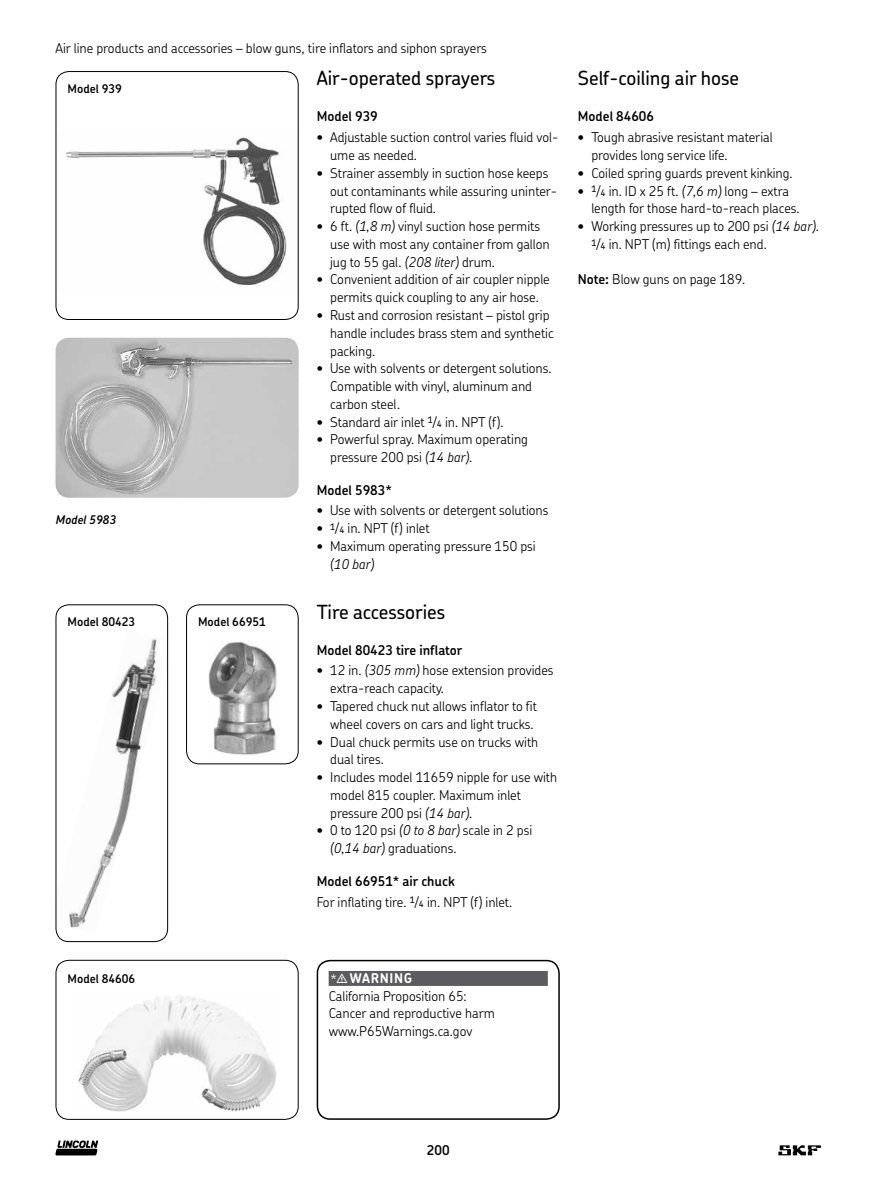
<style>
.page{position:relative;width:893px;height:1191px;background:#fff}
.page>*{position:absolute;margin:0;border:0;box-sizing:border-box;transform-origin:0 0}
.t1{font:500 19.5px "SKF Chevin";color:#000}
.t2{font:300 13.5px/17.9px "SKF Chevin";color:#000}
.t3{font:600 13.5px "SKF Chevin";color:#000}
.t4{font:700 13.5px "SKF Chevin";letter-spacing:.05em;color:#fff}
.t5{font:italic 300 13.5px "SKF Chevin";color:#000}
.t6{font:300 13.5px "SKF Chevin";color:#fff}
.t7{font:600 12px "SKF Chevin";color:#000}
.t8{font:italic 600 12px "SKF Chevin";color:#000}
.s1{font-style:italic}
.s2{font-weight:500;font-size:9px}
.s3{font-weight:600}
</style>
<div class="page">
<div style="left:316px;top:960px;width:243px;height:160px;border:2px solid #000;border-radius:13px"></div>
<div style="left:328px;top:971px;width:220px;height:15px;background:#5c5b60"></div>
<img style="left:66px;top:137px;width:221px;height:149px">
<div style="left:56px;top:71px;width:243px;height:249px;border:1px solid #000;border-radius:13px"></div>
<img style="left:56px;top:338px;width:242px;height:160px">
<img style="left:56px;top:639px;width:112px;height:295px">
<div style="left:56px;top:604px;width:112px;height:338px;border:1px solid #000;border-radius:13px"></div>
<img style="left:209px;top:642px;width:67px;height:112px">
<div style="left:186px;top:604px;width:113px;height:160px;border:1px solid #000;border-radius:13px"></div>
<img style="left:78px;top:995px;width:198px;height:117px">
<div style="left:56px;top:960px;width:243px;height:160px;border:1px solid #000;border-radius:13px"></div>
<svg style="left:778px;top:1145px;width:43px;height:10px"></svg>
<svg style="left:55px;top:1140px;width:43px;height:15px"></svg>
<p class="t2" style="left:55px;top:39px;width:433px">Air line products and accessories – blow guns, tire inflators and siphon sprayers</p>
<h1 class="t1" style="left:317px;top:66px;width:180px">Air-operated sprayers</h1>
<p class="t3" style="left:317px;top:108px;width:63px">Model 939</p>
<p class="t2" style="left:330px;top:128px;width:230px;text-indent:-14px">• Adjustable suction control varies fluid vol&shy;ume as needed.</p>
<p class="t2" style="left:330px;top:164px;width:228px;text-indent:-14px">• Strainer assembly in suction hose keeps out contaminants while assuring uninter&shy;rupted flow of fluid.</p>
<p class="t2" style="left:330px;top:217px;width:221px;text-indent:-14px">• 6 ft. <span class="s1">(1,8 m)</span> vinyl suction hose permits use with most any container from gallon jug to 55 gal. <span class="s1">(208 liter)</span> drum.</p>
<p class="t2" style="left:317px;top:270px;width:234px;text-align:center">• Convenient addition of air coupler nipple permits quick coupling to any air hose.</p>
<p class="t2" style="left:330px;top:306px;width:225px;text-indent:-14px">• Rust and corrosion resistant – pistol grip handle includes brass stem and synthetic packing.</p>
<p class="t2" style="left:330px;top:359px;width:221px;text-indent:-14px">• Use with solvents or detergent solutions.<br>Compatible with vinyl, aluminum and carbon steel.</p>
<p class="t2" style="left:317px;top:413px;width:187px">• Standard air inlet <sup>1</sup>/<span class="s2">4</span> in. NPT (f).</p>
<p class="t2" style="left:330px;top:430px;width:199px;text-indent:-14px">• Powerful spray. Maximum operating pressure 200 psi <span class="s1">(14 bar)</span>.</p>
<p class="t3" style="left:317px;top:481px;width:77px">Model 5983*</p>
<p class="t2" style="left:317px;top:501px;width:233px">• Use with solvents or detergent solutions</p>
<p class="t2" style="left:317px;top:519px;width:114px">• <sup>1</sup>/<span class="s2">4</span> in. NPT (f) inlet</p>
<p class="t2" style="left:317px;top:537px;width:221px">• Maximum operating pressure 150 psi</p>
<p class="t5" style="left:330px;top:555px;width:45px">(10 bar)</p>
<h1 class="t1" style="left:317px;top:599px;width:130px">Tire accessories</h1>
<p class="t3" style="left:317px;top:641px;width:147px">Model 80423 tire inflator</p>
<p class="t2" style="left:330px;top:661px;width:225px;text-indent:-14px">• 12 in. <span class="s1">(305 mm)</span> hose extension provides extra-reach capacity.</p>
<p class="t2" style="left:330px;top:697px;width:208px;text-indent:-14px">• Tapered chuck nut allows inflator to fit wheel covers on cars and light trucks.</p>
<p class="t2" style="left:330px;top:732px;width:210px;text-indent:-14px">• Dual chuck permits use on trucks with dual tires.</p>
<p class="t2" style="left:330px;top:768px;width:228px;text-indent:-14px">• Includes model 11659 nipple for use with model 815 coupler. Maximum inlet pressure 200 psi <span class="s1">(14 bar)</span>.</p>
<p class="t2" style="left:330px;top:821px;width:204px;text-indent:-14px">• 0 to 120 psi <span class="s1">(0 to 8 bar)</span> scale in 2 psi <span class="s1">(0,14 bar)</span> graduations.</p>
<p class="t2" style="left:317px;top:870px;width:195px;line-height:20.9px"><span class="s3">Model 66951* air chuck<br></span>For inflating tire. <sup>1</sup>/<span class="s2">4</span> in. NPT (f) inlet.</p>
<p class="t7" style="left:68px;top:81px;width:56px">Model 939</p>
<p class="t8" style="left:55px;top:512px;width:62px">Model 5983</p>
<p class="t7" style="left:68px;top:614px;width:69px">Model 80423</p>
<p class="t7" style="left:198px;top:614px;width:69px">Model 66951</p>
<h1 class="t1" style="left:578px;top:66px;width:163px">Self-coiling air hose</h1>
<p class="t3" style="left:578px;top:108px;width:78px">Model 84606</p>
<p class="t2" style="left:591px;top:128px;width:183px;text-indent:-14px">• Tough abrasive resistant material provides long service life.</p>
<p class="t2" style="left:578px;top:164px;width:215px">• Coiled spring guards prevent kinking.</p>
<p class="t2" style="left:591px;top:181px;width:208px;text-indent:-13px">• <sup>1</sup>/<span class="s2">4</span> in. ID x 25 ft. <span class="s1">(7,6 m)</span> long – extra length for those hard-to-reach places.</p>
<p class="t2" style="left:591px;top:217px;width:227px;text-indent:-14px">• Working pressures up to 200 psi <span class="s1">(14 bar)</span>.<br><sup>1</sup>/<span class="s2">4</span> in. NPT (m) fittings each end.</p>
<p class="t2" style="left:578px;top:270px;width:167px"><span class="s3">Note:</span> Blow guns on page 189.</p>
<p class="t7" style="left:68px;top:970px;width:69px">Model 84606</p>
<p class="t4" style="left:350px;top:969px;width:64px">WARNING</p>
<p class="t2" style="left:328px;top:987px;width:168px">California Proposition 65:<br>Cancer and reproductive harm www.P65Warnings.ca.gov</p>
<p class="t6" style="left:330px;top:970px;width:8px">*</p>
<p class="t3" style="left:427px;top:1142px;width:24px">200</p>
</div>
